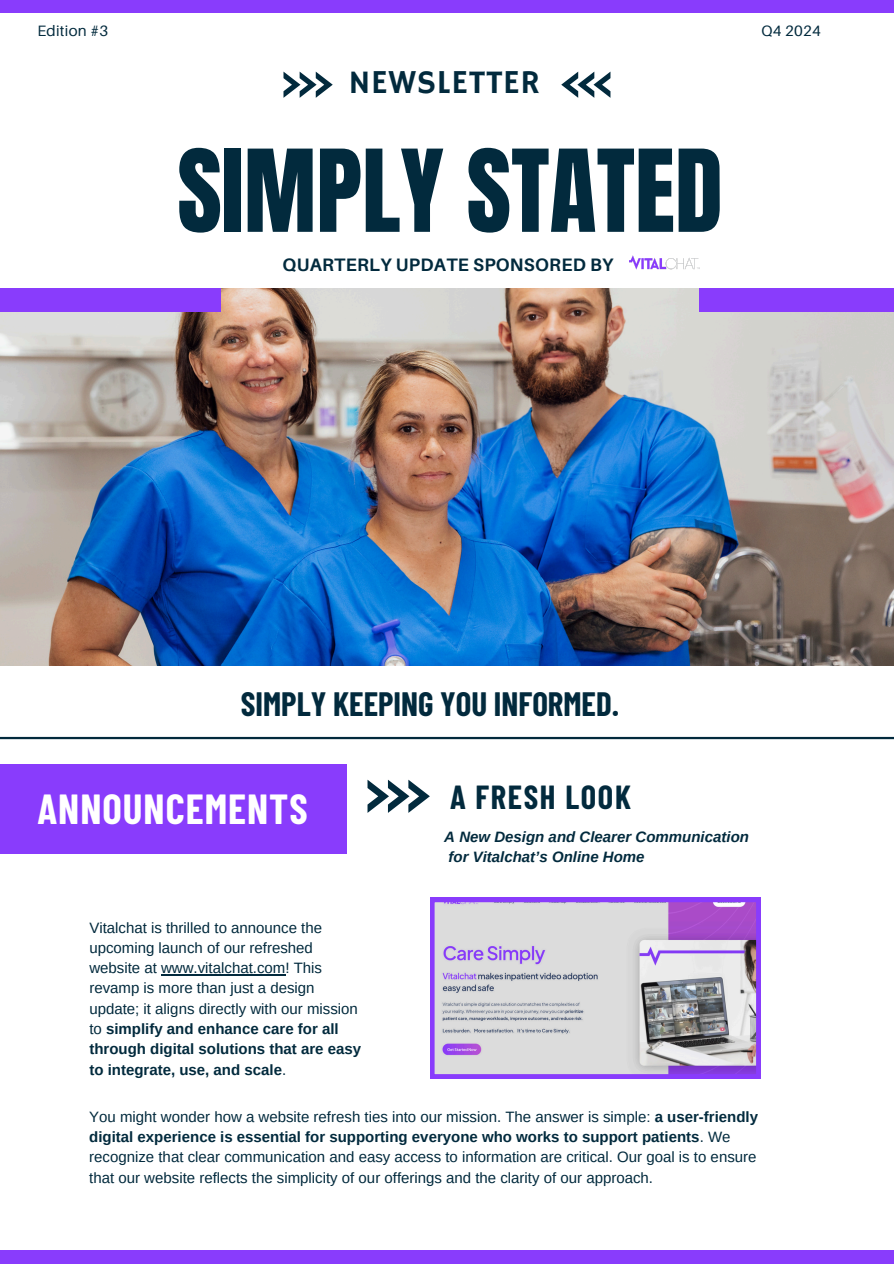
<style>
.page{position:relative;width:894px;height:1264px;background:#fff}
.page>*{position:absolute;margin:0;border:0;box-sizing:border-box;transform-origin:0 0}
.t1{font:96.9px "Anton";color:#022a3d}
.t2{font:700 41.1px "Barlow Condensed";letter-spacing:.025em;color:#fff}
.t3{font:33.3px "Hammersmith One";letter-spacing:.02em;color:#022a3d}
.t4{font:700 33px "Barlow Condensed";color:#022a3d}
.t5{font:700 32.55px "Barlow Condensed";letter-spacing:.05em;color:#022a3d}
.t6{font:700 18px "Aileron";letter-spacing:.015em;color:#022a3d}
.t7{font:15px/20.2px "Arimo";color:#022a3d}
.t8{font:italic 700 15px "Arimo";color:#022a3d}
.t9{font:15px "Aileron";letter-spacing:.015em;color:#022a3d}
.s1{font-weight:700}
</style>
<div class="page">
<div style="left:0;top:764px;width:346px;height:90px;background:#893cfc"></div>
<img style="left:0;top:288px;width:893px;height:377px">
<div style="left:0;top:288px;width:220px;height:23px;background:#893cfc"></div>
<div style="left:699px;top:288px;width:194px;height:23px;background:#893cfc"></div>
<svg style="left:367px;top:779px;width:63px;height:34px"></svg>
<svg style="left:283px;top:72px;width:49px;height:25px"></svg>
<svg style="left:561px;top:72px;width:49px;height:25px"></svg>
<div style="left:0;top:0;width:893px;height:13px;background:#893cfc"></div>
<div style="left:0;top:1249px;width:893px;height:14px;background:#893cfc"></div>
<hr style="left:0;top:737px;width:893px;height:2px;background:#022a3d">
<img style="left:629px;top:255px;width:70px;height:15px">
<svg style="left:430px;top:897px;width:330px;height:181px"></svg>
<hr style="left:161px;top:974px;width:124px;height:1px;background:#022a3d">
<h3 class="t9" style="left:37px;top:21px;width:72px">Edition #3</h3>
<p class="t9" style="left:761px;top:21px;width:61px">Q4 2024</p>
<h6 class="t3" style="left:348px;top:63px;width:193px">NEWSLETTER</h6>
<p class="t1" style="left:177px;top:121px;width:547px">SIMPLY STATED</p>
<p class="t6" style="left:282px;top:253px;width:332px">QUARTERLY UPDATE SPONSORED BY</p>
<p class="t4" style="left:241px;top:683px;width:379px">SIMPLY KEEPING YOU INFORMED.</p>
<h3 class="t2" style="left:37px;top:782px;width:271px">ANNOUNCEMENTS</h3>
<h2 class="t7" style="left:89px;top:917px;width:273px">Vitalchat is thrilled to announce the upcoming launch of our refreshed website at www.vitalchat.com! This revamp is more than just a design update; it aligns directly with our mission to <span class="s1">simplify and enhance care for all through digital solutions that are easy to integrate, use, and scale</span>.</h2>
<p class="t5" style="left:450px;top:776px;width:182px">A FRESH LOOK</p>
<h1 class="t8" style="left:444px;top:828px;width:306px">A New Design and Clearer Communication</h1>
<h5 class="t8" style="left:448px;top:848px;width:198px">for Vitalchat’s Online Home</h5>
<p class="t7" style="left:89px;top:1106px;width:670px">You might wonder how a website refresh ties into our mission. The answer is simple: <span class="s1">a user-friendly digital experience is essential for supporting everyone who works to support patients</span>. We recognize that clear communication and easy access to information are critical. Our goal is to ensure that our website reflects the simplicity of our offerings and the clarity of our approach.</p>
</div>
